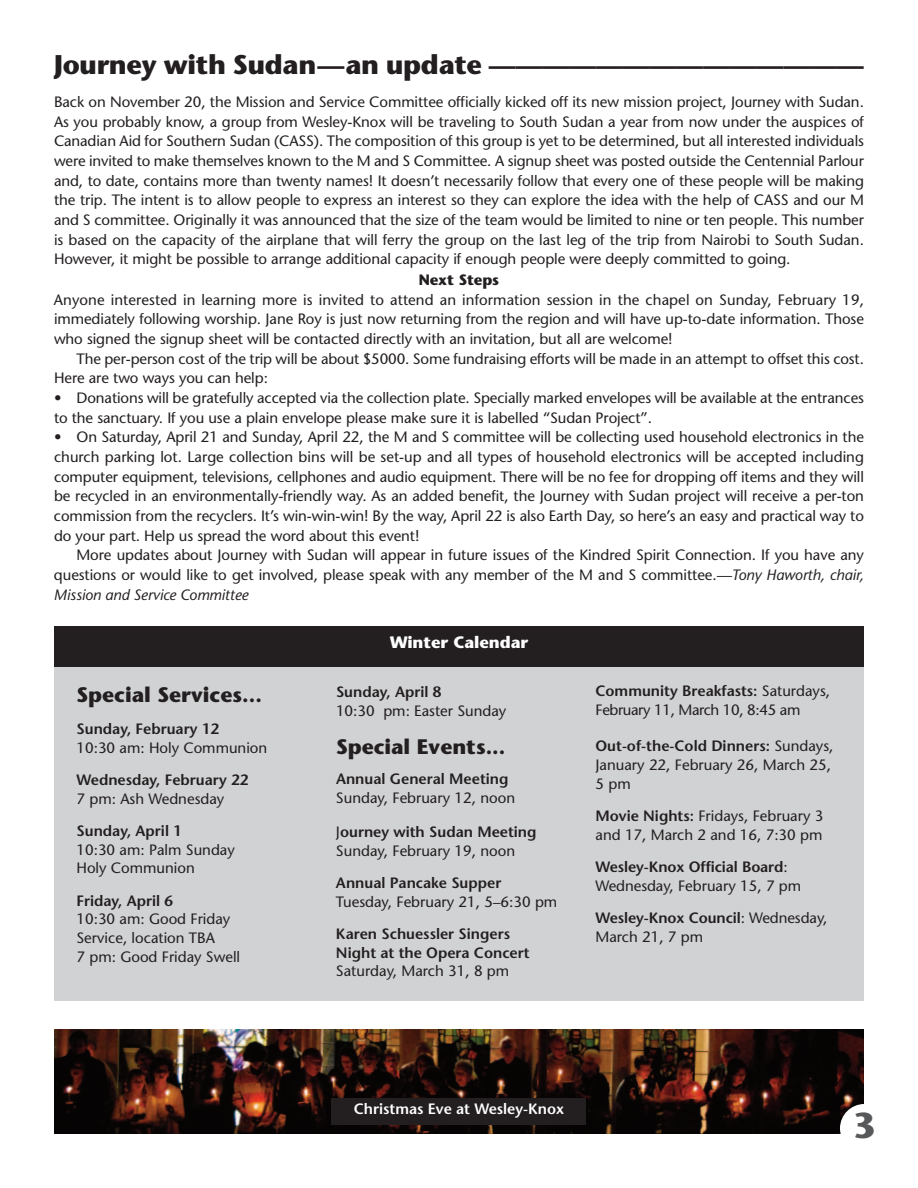
<style>
.page{position:relative;width:918px;height:1188px;background:#fff}
.page>*{position:absolute;margin:0;border:0;box-sizing:border-box;transform-origin:0 0}
.t1{font:700 36px "Stone Sans";color:#57585a}
.t2{font:700 27px "Stone Sans";letter-spacing:-.01em;color:#231f20}
.t3{font:700 21px "Stone Sans";color:#231f20}
.t4{font:700 16.5px "Stone Sans";color:#fff}
.t5{font:15px/19.6px "Stone Sans";letter-spacing:-.005em;color:#231f20}
.t6{font:600 15px/18.8px "Stone Sans";color:#231f20}
.t7{font:15px/18.8px "Stone Sans";letter-spacing:-.025em;color:#231f20}
.t8{font:600 15px "Stone Sans";color:#fff}
.t9{font:700 15px "Stone Sans";letter-spacing:-.005em;color:#231f20}
.s1{font-style:italic}
.s2{font-weight:600}
</style>
<div class="page">
<div style="left:54px;top:626px;width:810px;height:375px;background:#d1d2d4"></div>
<div style="left:54px;top:626px;width:810px;height:41px;background:#231f20"></div>
<img style="left:54px;top:1029px;width:810px;height:105px">
<div style="left:332px;top:1098px;width:254px;height:27px;background:#231f20"></div>
<div style="left:840px;top:1104px;width:49px;height:49px;background:#fff;border-radius:50%"></div>
<h2 class="t2" style="left:54px;top:54px;width:811px">Journey with Sudan—an update ——————————————</h2>
<p class="t5" style="left:54px;top:94px;width:812px;text-align:justify">Back on November 20, the Mission and Service Committee officially kicked off its new mission project, Journey with Sudan.<br>As you probably know, a group from Wesley-Knox will be traveling to South Sudan a year from now under the auspices of Canadian Aid for Southern Sudan (CASS). The composition of this group is yet to be determined, but all interested individuals were invited to make themselves known to the M and S Committee. A signup sheet was posted outside the Centennial Parlour and, to date, contains more than twenty names! It doesn’t necessarily follow that every one of these people will be making the trip. The intent is to allow people to express an interest so they can explore the idea with the help of CASS and our M and S committee. Originally it was announced that the size of the team would be limited to nine or ten people. This number is based on the capacity of the airplane that will ferry the group on the last leg of the trip from Nairobi to South Sudan.<br>However, it might be possible to arrange additional capacity if enough people were deeply committed to going.</p>
<p class="t9" style="left:419px;top:274px;width:82px">Next Steps</p>
<p class="t5" style="left:54px;top:291px;width:811px;text-align:justify">Anyone interested in learning more is invited to attend an information session in the chapel on Sunday, February 19, immediately following worship. Jane Roy is just now returning from the region and will have up-to-date information. Those who signed the signup sheet will be contacted directly with an invitation, but all are welcome!</p>
<p class="t5" style="left:54px;top:350px;width:811px;text-indent:23px">The per-person cost of the trip will be about $5000. Some fundraising efforts will be made in an attempt to offset this cost.<br>Here are two ways you can help:</p>
<p class="t5" style="left:54px;top:390px;width:812px">• Donations will be gratefully accepted via the collection plate. Specially marked envelopes will be available at the entrances to the sanctuary. If you use a plain envelope please make sure it is labelled “Sudan Project”.</p>
<p class="t5" style="left:54px;top:429px;width:812px;text-align:justify">• On Saturday, April 21 and Sunday, April 22, the M and S committee will be collecting used household electronics in the church parking lot. Large collection bins will be set-up and all types of household electronics will be accepted including computer equipment, televisions, cellphones and audio equipment. There will be no fee for dropping off items and they will be recycled in an environmentally-friendly way. As an added benefit, the Journey with Sudan project will receive a per-ton commission from the recyclers. It’s win-win-win! By the way, April 22 is also Earth Day, so here’s an easy and practical way to do your part. Help us spread the word about this event!</p>
<p class="t5" style="left:54px;top:547px;width:812px;text-align:justify;text-indent:23px">More updates about Journey with Sudan will appear in future issues of the Kindred Spirit Connection. If you have any questions or would like to get involved, please speak with any member of the M and S committee.<span class="s1">—Tony Haworth, chair, Mission and Service Committee</span></p>
<h3 class="t3" style="left:76px;top:686px;width:187px">Special Services...</h3>
<p class="t6" style="left:76px;top:721px;width:144px">Sunday, February 12</p>
<p class="t5" style="left:77px;top:739px;width:192px">10:30 am: Holy Communion</p>
<p class="t6" style="left:77px;top:772px;width:173px">Wednesday, February 22</p>
<p class="t5" style="left:77px;top:790px;width:149px">7 pm: Ash Wednesday</p>
<p class="t6" style="left:77px;top:823px;width:107px">Sunday, April 1</p>
<p class="t5" style="left:77px;top:842px;width:160px;line-height:18.8px">10:30 am: Palm Sunday<br>Holy Communion</p>
<p class="t6" style="left:77px;top:893px;width:98px">Friday, April 6</p>
<p class="t5" style="left:77px;top:911px;width:165px;line-height:18.8px">10:30 am: Good Friday<br>Service, location TBA<br>7 pm: Good Friday Swell</p>
<p class="t4" style="left:390px;top:636px;width:140px">Winter Calendar</p>
<p class="t6" style="left:336px;top:684px;width:107px">Sunday, April 8</p>
<p class="t5" style="left:336px;top:703px;width:172px">10:30 pm: Easter Sunday</p>
<h3 class="t3" style="left:336px;top:738px;width:171px">Special Events...</h3>
<p class="t6" style="left:336px;top:771px;width:174px">Annual General Meeting</p>
<p class="t5" style="left:336px;top:790px;width:181px">Sunday, February 12, noon</p>
<p class="t5" style="left:336px;top:824px;width:202px;line-height:18.8px">J<span class="s2">ourney with Sudan Meeting<br></span>Sunday, February 19, noon</p>
<p class="t6" style="left:336px;top:875px;width:167px">Annual Pancake Supper</p>
<p class="t5" style="left:336px;top:893px;width:223px">Tuesday, February 21, 5–6:30 pm</p>
<p class="t6" style="left:336px;top:926px;width:195px">Karen Schuessler Singers<br>Night at the Opera Concert</p>
<p class="t5" style="left:336px;top:963px;width:175px">Saturday, March 31, 8 pm</p>
<p class="t7" style="left:595px;top:683px;width:236px"><span class="s2">Community Breakfasts:</span> Saturdays,<br>February 11, March 10, 8:45 am</p>
<p class="t5" style="left:595px;top:738px;width:239px;line-height:18.8px"><span class="s2">Out-of-the-Cold Dinners:</span> Sundays,<br>January 22, February 26, March 25,<br>5 pm</p>
<p class="t5" style="left:595px;top:808px;width:229px;line-height:18.8px"><span class="s2">Movie Nights:</span> Fridays, February 3 and 17, March 2 and 16, 7:30 pm</p>
<p class="t5" style="left:596px;top:859px;width:207px;line-height:18.8px"><span class="s2">Wesley-Knox Official Board</span>:<br>Wednesday, February 15, 7 pm</p>
<p class="t5" style="left:596px;top:910px;width:234px;line-height:18.8px"><span class="s2">Wesley-Knox Council</span>: Wednesday,<br>March 21, 7 pm</p>
<p class="t8" style="left:354px;top:1102px;width:212px">Christmas Eve at Wesley-Knox</p>
<h1 class="t1" style="left:853px;top:1111px;width:24px">3</h1>
</div>
